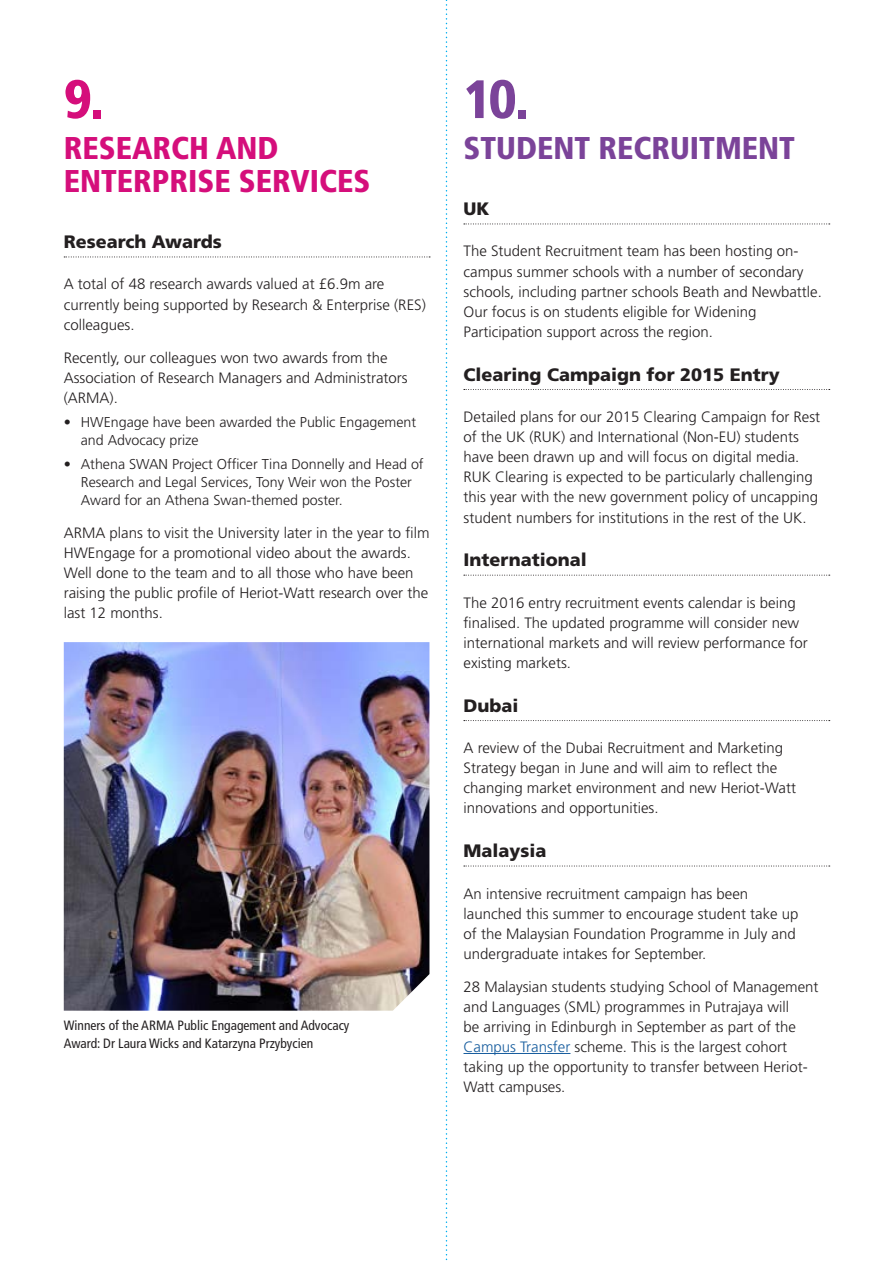
<style>
.page{position:relative;width:893px;height:1263px;background:#fff}
.page>*{position:absolute;margin:0;border:0;box-sizing:border-box;transform-origin:0 0}
.t1{font:900 condensed 54px "Frutiger LT Std";color:#7b4399}
.t2{font:900 condensed 54px "Frutiger LT Std";color:#d50e7b}
.t3{font:900 condensed 31.5px/33px "Frutiger LT Std";color:#d50e7b}
.t4{font:900 condensed 31.5px "Frutiger LT Std";color:#7b4399}
.t5{font:900 18px "Frutiger LT Std";color:#231f20}
.t6{font:300 15px/20.1px "Frutiger LT Std";color:#231f20}
.t7{font:300 14.25px/18px "Frutiger LT Std";color:#231f20}
.t8{font:condensed 13.5px/18px "Frutiger LT Std";color:#231f20}
.s1{color:#175d9e}
</style>
<div class="page">
<svg style="left:446px;top:0;width:1px;height:1261px"></svg>
<svg style="left:64px;top:257px;width:366px;height:1px"></svg>
<svg style="left:464px;top:224px;width:366px;height:1px"></svg>
<svg style="left:464px;top:389px;width:366px;height:1px"></svg>
<svg style="left:464px;top:575px;width:366px;height:1px"></svg>
<svg style="left:464px;top:720px;width:366px;height:1px"></svg>
<svg style="left:464px;top:866px;width:366px;height:1px"></svg>
<hr style="left:463px;top:1053px;width:107px;height:1px;background:#175d9e">
<img style="left:64px;top:642px;width:365px;height:369px">
<h1 class="t2" style="left:64px;top:67px;width:42px">9.</h1>
<h2 class="t3" style="left:64px;top:131px;width:308px">RESEARCH AND<br>ENTERPRISE SERVICES</h2>
<p class="t5" style="left:64px;top:231px;width:159px">Research Awards</p>
<p class="t6" style="left:64px;top:274px;width:364px">A total of 48 research awards valued at £6.9m are currently being supported by Research &amp; Enterprise (RES) colleagues.</p>
<p class="t6" style="left:64px;top:347px;width:345px">Recently, our colleagues won two awards from the<br>Association of Research Managers and Administrators (ARMA).</p>
<p class="t7" style="left:81px;top:413px;width:337px;text-indent:-17px">• HWEngage have been awarded the Public Engagement and Advocacy prize</p>
<p class="t7" style="left:81px;top:455px;width:344px;text-indent:-17px">• Athena SWAN Project Officer Tina Donnelly and Head of<br>Research and Legal Services, Tony Weir won the Poster<br>Award for an Athena Swan-themed poster.</p>
<p class="t6" style="left:64px;top:522px;width:367px">ARMA plans to visit the University later in the year to film HWEngage for a promotional video about the awards.<br>Well done to the team and to all those who have been raising the public profile of Heriot-Watt research over the last 12 months.</p>
<p class="t8" style="left:64px;top:1017px;width:287px">Winners of the ARMA Public Engagement and Advocacy<br>Award: Dr Laura Wicks and Katarzyna Przybycien</p>
<h1 class="t1" style="left:463px;top:67px;width:67px">10.</h1>
<h2 class="t4" style="left:463px;top:129px;width:333px">STUDENT RECRUITMENT</h2>
<p class="t5" style="left:463px;top:198px;width:27px">UK</p>
<p class="t6" style="left:463px;top:241px;width:360px">The Student Recruitment team has been hosting on&shy;campus summer schools with a number of secondary schools, including partner schools Beath and Newbattle.<br>Our focus is on students eligible for Widening Participation support across the region.</p>
<p class="t5" style="left:463px;top:363px;width:318px">Clearing Campaign for 2015 Entry</p>
<p class="t6" style="left:463px;top:407px;width:358px">Detailed plans for our 2015 Clearing Campaign for Rest of the UK (RUK) and International (Non-EU) students have been drawn up and will focus on digital media.<br>RUK Clearing is expected to be particularly challenging this year with the new government policy of uncapping student numbers for institutions in the rest of the UK.</p>
<p class="t5" style="left:463px;top:549px;width:125px">International</p>
<p class="t6" style="left:463px;top:593px;width:346px">The 2016 entry recruitment events calendar is being finalised. The updated programme will consider new international markets and will review performance for existing markets.</p>
<p class="t5" style="left:463px;top:694px;width:57px">Dubai</p>
<p class="t6" style="left:463px;top:738px;width:334px">A review of the Dubai Recruitment and Marketing Strategy began in June and will aim to reflect the changing market environment and new Heriot-Watt innovations and opportunities.</p>
<p class="t5" style="left:463px;top:840px;width:85px">Malaysia</p>
<p class="t6" style="left:463px;top:883px;width:337px">An intensive recruitment campaign has been launched this summer to encourage student take up of the Malaysian Foundation Programme in July and undergraduate intakes for September.</p>
<p class="t6" style="left:463px;top:977px;width:357px">28 Malaysian students studying School of Management and Languages (SML) programmes in Putrajaya will<br>be arriving in Edinburgh in September as part of the <span class="s1">Campus Transfer</span> scheme. This is the largest cohort taking up the opportunity to transfer between Heriot-Watt campuses.</p>
</div>
